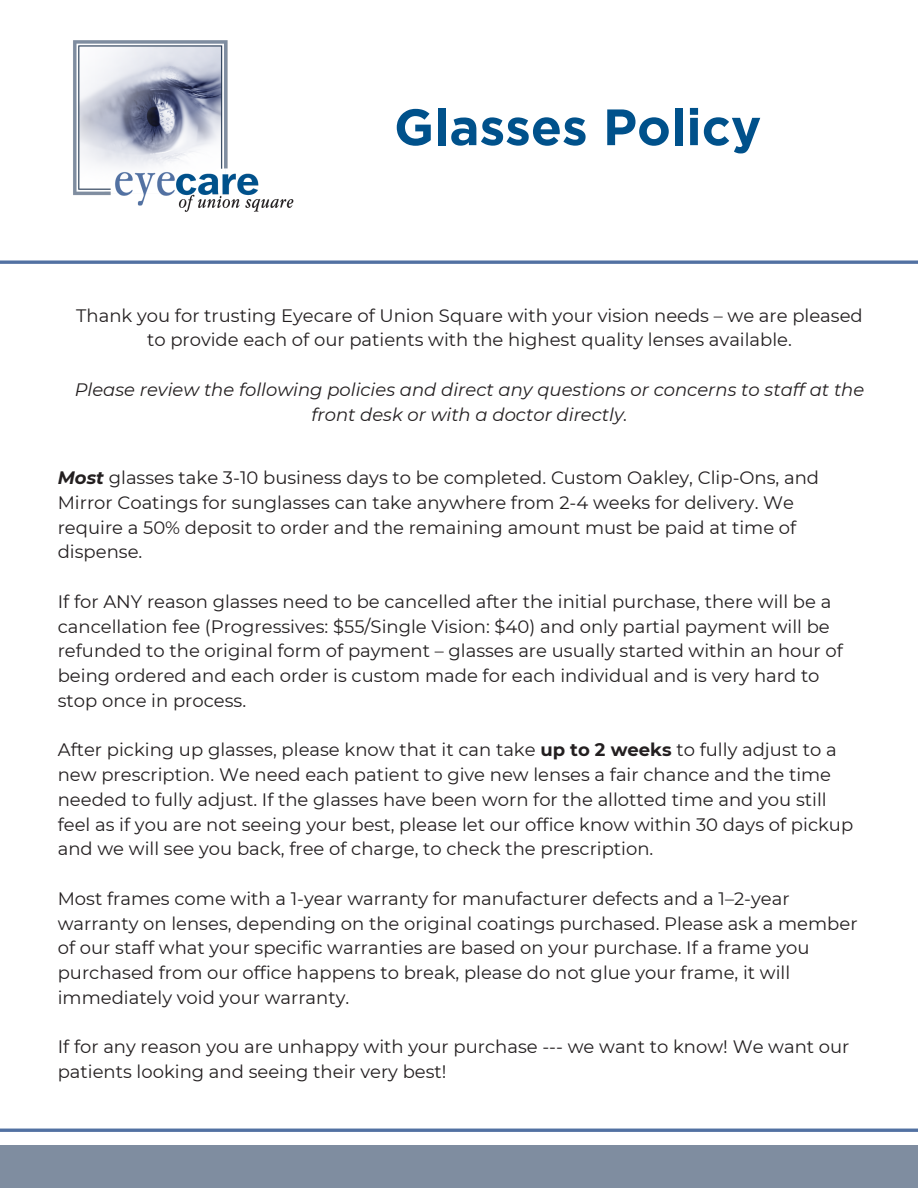
<style>
.page{position:relative;width:918px;height:1188px;background:#fff}
.page>*{position:absolute;margin:0;border:0;box-sizing:border-box;transform-origin:0 0}
.t1{font:700 51px "Gotham";color:#00518b}
.t2{font:18px/24.8px "Montserrat";color:#231f20}
.t3{font:italic 18px/24.8px "Montserrat";color:#231f20;text-align:center}
.s1{font-weight:700;font-style:italic}
.s2{font-weight:700}
</style>
<div class="page">
<svg style="left:0;top:260px;width:918px;height:4px;background:#6c86b0"></svg>
<hr style="left:0;top:1129px;width:918px;height:3px;background:#5271a2">
<img style="left:73px;top:40px;width:221px;height:172px">
<div style="left:0;top:1145px;width:918px;height:43px;background:#7f8da0"></div>
<p class="t1" style="left:394px;top:96px;width:369px">Glasses Policy</p>
<p class="t2" style="left:76px;top:303px;width:788px;text-align:center">Thank you for trusting Eyecare of Union Square with your vision needs – we are pleased to provide each of our patients with the highest quality lenses available.</p>
<p class="t3" style="left:75px;top:377px;width:791px">Please review the following policies and direct any questions or concerns to staff at the front desk or with a doctor directly.</p>
<p class="t2" style="left:58px;top:465px;width:763px"><span class="s1">Most</span> glasses take 3-10 business days to be completed. Custom Oakley, Clip-Ons, and Mirror Coatings for sunglasses can take anywhere from 2-4 weeks for delivery. We require a 50% deposit to order and the remaining amount must be paid at time of dispense.</p>
<p class="t2" style="left:58px;top:589px;width:787px">If for ANY reason glasses need to be cancelled after the initial purchase, there will be a cancellation fee (Progressives: $55/Single Vision: $40) and only partial payment will be refunded to the original form of payment – glasses are usually started within an hour of being ordered and each order is custom made for each individual and is very hard to stop once in process.</p>
<p class="t2" style="left:58px;top:738px;width:797px">After picking up glasses, please know that it can take <span class="s2">up to 2 weeks</span> to fully adjust to a new prescription. We need each patient to give new lenses a fair chance and the time needed to fully adjust. If the glasses have been worn for the allotted time and you still feel as if you are not seeing your best, please let our office know within 30 days of pickup and we will see you back, free of charge, to check the prescription.</p>
<p class="t2" style="left:58px;top:886px;width:801px">Most frames come with a 1-year warranty for manufacturer defects and a 1–2-year warranty on lenses, depending on the original coatings purchased. Please ask a member of our staff what your specific warranties are based on your purchase. If a frame you purchased from our office happens to break, please do not glue your frame, it will immediately void your warranty.</p>
<p class="t2" style="left:58px;top:1035px;width:793px">If for any reason you are unhappy with your purchase --- we want to know! We want our patients looking and seeing their very best!</p>
</div>
